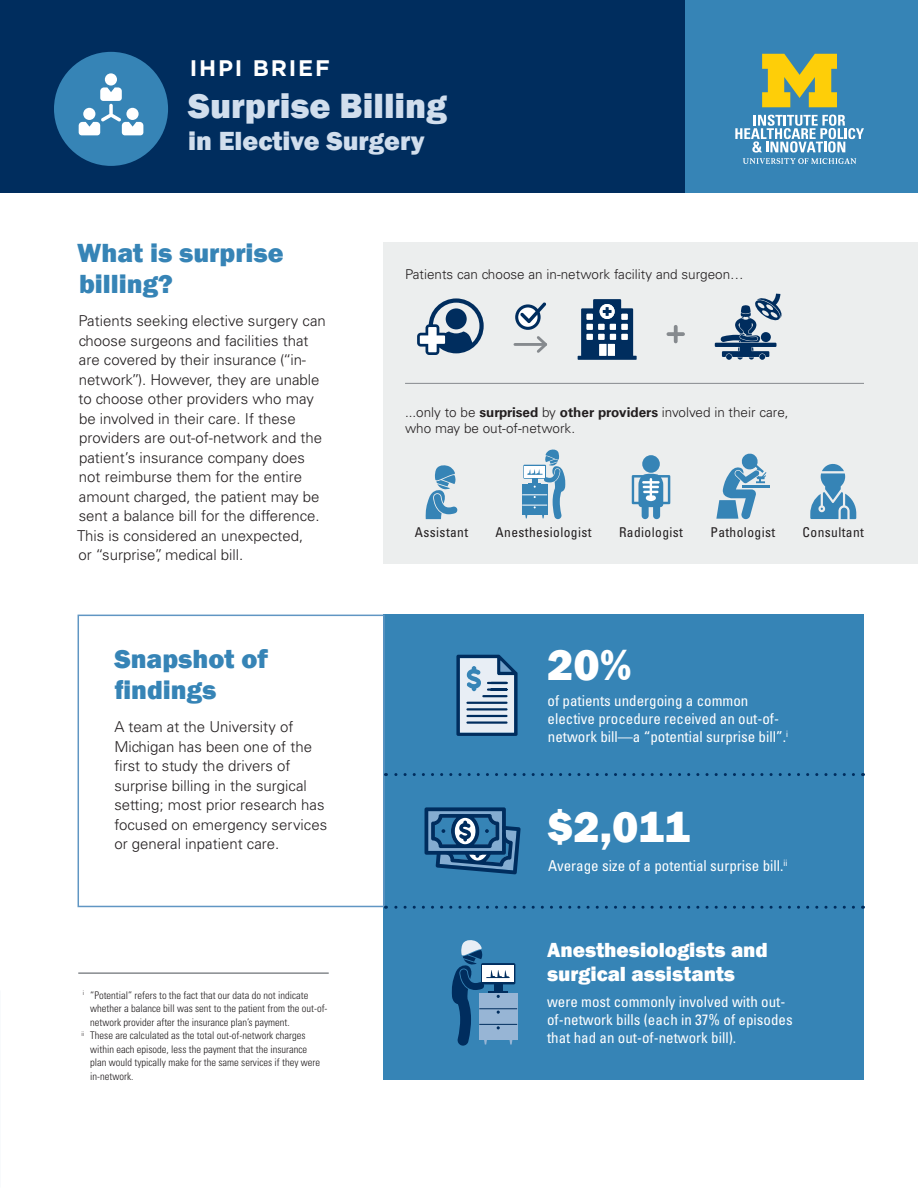
<style>
.page{position:relative;width:918px;height:1188px;background:#fff}
.page>*{position:absolute;margin:0;border:0;box-sizing:border-box;transform-origin:0 0}
.body{font:800 45px "Franklin Gothic";color:#fff}
.t1{font:800 36px "Franklin Gothic";color:#d1deed}
.subheads{font:800 27px/31.5px "Franklin Gothic";color:#3684b6}
.t2{font:800 27px "Franklin Gothic";color:#d1deed}
.t3{font:700 22.5px "Gotham";letter-spacing:.08em;color:#fff}
.t4{font:800 21px/24px "Franklin Gothic";color:#fff}
.body-2{font:300 15px/19.5px "Univers LT Std";color:#231f20}
.body-3{font:condensed 15px/18px "Univers LT Std";color:#fff}
.subheads-2{font:300 13.5px/16.5px "Univers LT Std";color:#231f20}
.subheads-3{font:condensed 13.5px "Univers LT Std";letter-spacing:.03em;color:#231f20}
.t5{font:300 condensed 10.5px/13.5px "Univers LT Std";color:#231f20}
.s1{font-weight:700}
</style>
<div class="page">
<div style="left:0;top:0;width:918px;height:192px;background:#002d5e"></div>
<div style="left:686px;top:0;width:232px;height:192px;background:#3684b6"></div>
<svg style="left:762px;top:54px;width:75px;height:53px"></svg>
<svg style="left:735px;top:115px;width:129px;height:49px"></svg>
<div style="left:54px;top:52px;width:114px;height:114px;background:#3684b6;border-radius:50%"></div>
<div style="left:105px;top:73px;width:12px;height:13px;background:#fff;border-radius:50%"></div>
<svg style="left:79px;top:87px;width:64px;height:48px"></svg>
<div style="left:83px;top:108px;width:12px;height:12px;background:#fff;border-radius:50%"></div>
<div style="left:384px;top:243px;width:534px;height:321px;background:#eceeee"></div>
<svg style="left:578px;top:299px;width:59px;height:61px"></svg>
<svg style="left:715px;top:294px;width:67px;height:66px"></svg>
<svg style="left:674px;top:327px;width:4px;height:14px"></svg>
<svg style="left:668px;top:332px;width:15px;height:4px"></svg>
<div style="left:446px;top:308px;width:21px;height:21px;background:#002d5e;border-radius:50%"></div>
<div style="left:429px;top:298px;width:55px;height:55px;border:4px solid #002d5e;border-radius:50%"></div>
<svg style="left:417px;top:324px;width:62px;height:31px"></svg>
<svg style="left:517px;top:306px;width:22px;height:22px"></svg>
<div style="left:515px;top:304px;width:26px;height:26px;border:3px solid #002d5e;border-radius:50%"></div>
<svg style="left:520px;top:302px;width:26px;height:21px"></svg>
<hr style="left:515px;top:343px;width:31px;height:3px;background:#868a8e">
<svg style="left:534px;top:336px;width:13px;height:17px"></svg>
<svg style="left:632px;top:473px;width:38px;height:46px"></svg>
<div style="left:642px;top:455px;width:18px;height:18px;background:#3684b6;border-radius:50%"></div>
<svg style="left:810px;top:463px;width:46px;height:56px"></svg>
<svg style="left:716px;top:453px;width:50px;height:66px"></svg>
<hr style="left:742px;top:485px;width:27px;height:3px;background:#3684b6">
<svg style="left:522px;top:449px;width:44px;height:70px"></svg>
<svg style="left:425px;top:465px;width:32px;height:54px"></svg>
<hr style="left:405px;top:383px;width:459px;height:1px;background:#868a8e">
<div style="left:384px;top:615px;width:480px;height:465px;background:#3684b6"></div>
<div style="left:78px;top:615px;width:307px;height:292px;border:2px solid #6096c3"></div>
<svg style="left:456px;top:655px;width:62px;height:81px;background:#91aac2"></svg>
<svg style="left:425px;top:807px;width:96px;height:67px"></svg>
<div style="left:479px;top:993px;width:39px;height:47px;background:#97b5d5"></div>
<hr style="left:479px;top:1008px;width:38px;height:1px;background:#002d5e">
<hr style="left:479px;top:1024px;width:38px;height:1px;background:#002d5e">
<div style="left:481px;top:963px;width:34px;height:21px;background:#002d5e;border-radius:2px"></div>
<div style="left:483px;top:965px;width:31px;height:17px;background:#fff"></div>
<svg style="left:451px;top:940px;width:62px;height:106px"></svg>
<svg style="left:385px;top:773px;width:468px;height:3px"></svg>
<svg style="left:385px;top:906px;width:468px;height:3px"></svg>
<hr style="left:78px;top:972px;width:251px;height:2px;background:#868a8e">
<h3 class="t3" style="left:190px;top:53px;width:142px">IHPI BRIEF</h3>
<p class="t1" style="left:188px;top:83px;width:260px">Surprise Billing</p>
<p class="t2" style="left:188px;top:124px;width:238px">in Elective Surgery</p>
<p class="subheads" style="left:77px;top:237px;width:208px">What is surprise billing?</p>
<p class="body-2" style="left:77px;top:311px;width:250px">Patients seeking elective surgery can choose surgeons and facilities that are covered by their insurance (“in&shy;network”). However, they are unable to choose other providers who may be involved in their care. If these providers are out-of-network and the patient’s insurance company does not reimburse them for the entire amount charged, the patient may be sent a balance bill for the difference.<br>This is considered an unexpected,<br>or “surprise”, medical bill.</p>
<p class="subheads" style="left:114px;top:643px;width:155px">Snapshot of findings</p>
<p class="body-2" style="left:114px;top:717px;width:214px">A team at the University of<br>Michigan has been one of the first to study the drivers of surprise billing in the surgical setting; most prior research has focused on emergency services or general inpatient care.</p>
<p class="t5" style="left:90px;top:989px;width:239px;text-indent:-7px"><sup>i</sup> “Potential” refers to the fact that our data do not indicate whether a balance bill was sent to the patient from the out-of&shy;network provider after the insurance plan’s payment.</p>
<p class="t5" style="left:90px;top:1029px;width:231px;text-indent:-9px"><sup>ii</sup> These are calculated as the total out-of-network charges within each episode, less the payment that the insurance plan would typically make for the same services if they were in-network.</p>
<p class="subheads-2" style="left:405px;top:265px;width:340px">Patients can choose an in-network facility and surgeon…</p>
<p class="subheads-2" style="left:405px;top:404px;width:385px">...only to be <span class="s1">surprised</span> by <span class="s1">other providers</span> involved in their care, who may be out-of-network.</p>
<p class="subheads-3" style="left:415px;top:523px;width:55px">Assistant</p>
<p class="subheads-3" style="left:496px;top:523px;width:98px">Anesthesiologist</p>
<p class="subheads-3" style="left:619px;top:523px;width:66px">Radiologist</p>
<p class="subheads-3" style="left:710px;top:523px;width:66px">Pathologist</p>
<p class="subheads-3" style="left:803px;top:523px;width:63px">Consultant</p>
<p class="body" style="left:547px;top:636px;width:86px">20%</p>
<p class="body-3" style="left:548px;top:691px;width:242px">of patients undergoing a common elective procedure received an out-of&shy;network bill—a “potential surprise bill”.<sup>i</sup></p>
<p class="body" style="left:547px;top:798px;width:145px">$2,011</p>
<p class="body-3" style="left:548px;top:857px;width:241px">Average size of a potential surprise bill.<sup>ii</sup></p>
<h3 class="t4" style="left:547px;top:938px;width:222px">Anesthesiologists and surgical assistants</h3>
<p class="body-3" style="left:547px;top:993px;width:247px">were most commonly involved with out&shy;of-network bills (each in 37% of episodes that had an out-of-network bill).</p>
</div>
